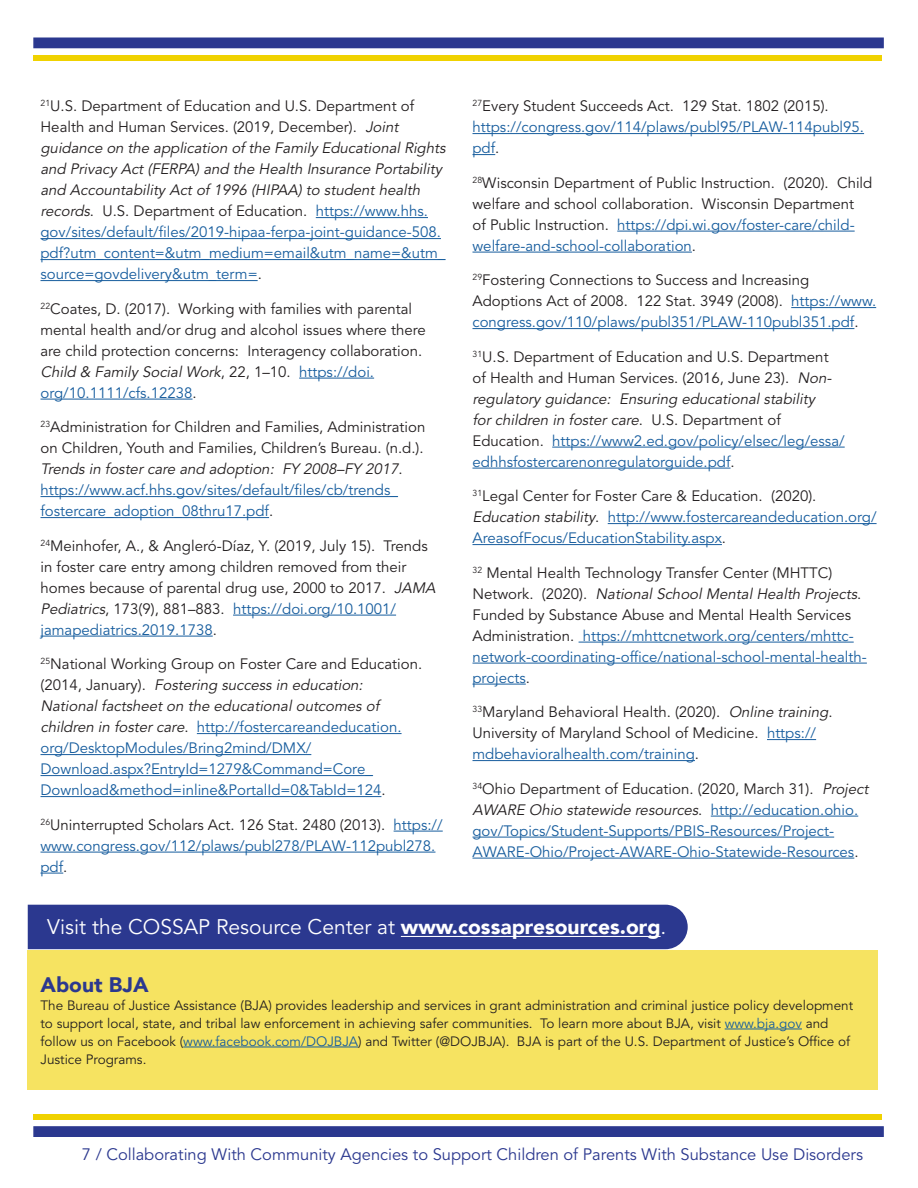
<style>
.page{position:relative;width:918px;height:1188px;background:#fff}
.page>*{position:absolute;margin:0;border:0;box-sizing:border-box;transform-origin:0 0}
.body_text{font:21px "Avenir LT Std";color:#fff}
.subhead_one{font:900 21px "Avenir LT";color:#2b388f}
.t1{font:16.5px "Avenir LT Std";color:#2b388f}
.body_text-2{font:15px/21px "Avenir LT Std";color:#231f20}
.body_text-3{font:15px/21px "Avenir LT Std";color:#175d9e}
.body_text-4{font:italic 15px/21px "Avenir LT Std";color:#231f20}
.body_text-5{font:13.5px/18px "Avenir LT Std";color:#231f20}
.s1{font-style:normal}
.s2{font-style:normal;color:#175d9e}
.s3{font-style:italic}
.s4{color:#175d9e}
.s5{color:#231f20}
.s6{font-style:italic;color:#231f20}
.s7{font-family:"Avenir LT";font-weight:900}
</style>
<div class="page">
<div style="left:33px;top:38px;width:851px;height:10px;background:#2b388f"></div>
<div style="left:33px;top:55px;width:849px;height:5px;background:#f0d200"></div>
<div style="left:33px;top:1126px;width:851px;height:11px;background:#2b388f;border:2px solid #2b388f"></div>
<div style="left:33px;top:1114px;width:849px;height:6px;background:#f0d200"></div>
<hr style="left:316px;top:217px;width:112px;height:1px;background:#175d9e">
<hr style="left:40px;top:238px;width:401px;height:1px;background:#175d9e">
<hr style="left:40px;top:259px;width:406px;height:1px;background:#175d9e">
<hr style="left:40px;top:280px;width:218px;height:1px;background:#175d9e">
<hr style="left:299px;top:378px;width:75px;height:1px;background:#175d9e">
<hr style="left:40px;top:399px;width:153px;height:1px;background:#175d9e">
<hr style="left:40px;top:496px;width:358px;height:1px;background:#175d9e">
<hr style="left:40px;top:517px;width:229px;height:1px;background:#175d9e">
<hr style="left:233px;top:615px;width:163px;height:1px;background:#175d9e">
<hr style="left:40px;top:636px;width:173px;height:1px;background:#175d9e">
<hr style="left:197px;top:733px;width:205px;height:1px;background:#175d9e">
<hr style="left:40px;top:754px;width:271px;height:1px;background:#175d9e">
<hr style="left:40px;top:775px;width:333px;height:1px;background:#175d9e">
<hr style="left:40px;top:796px;width:341px;height:1px;background:#175d9e">
<hr style="left:394px;top:831px;width:49px;height:1px;background:#175d9e">
<hr style="left:40px;top:852px;width:395px;height:1px;background:#175d9e">
<svg style="left:40px;top:873px;width:23px;height:1px"></svg>
<hr style="left:472px;top:133px;width:392px;height:1px;background:#175d9e">
<svg style="left:472px;top:154px;width:23px;height:1px"></svg>
<hr style="left:617px;top:231px;width:238px;height:1px;background:#175d9e">
<hr style="left:472px;top:252px;width:220px;height:1px;background:#175d9e">
<hr style="left:791px;top:307px;width:85px;height:1px;background:#175d9e">
<hr style="left:472px;top:328px;width:382px;height:1px;background:#175d9e">
<hr style="left:552px;top:447px;width:293px;height:1px;background:#175d9e">
<hr style="left:472px;top:468px;width:259px;height:1px;background:#175d9e">
<hr style="left:608px;top:523px;width:269px;height:1px;background:#175d9e">
<hr style="left:472px;top:544px;width:250px;height:1px;background:#175d9e">
<hr style="left:579px;top:642px;width:275px;height:1px;background:#175d9e">
<hr style="left:472px;top:663px;width:395px;height:1px;background:#175d9e">
<hr style="left:472px;top:684px;width:54px;height:1px;background:#175d9e">
<hr style="left:767px;top:739px;width:49px;height:1px;background:#175d9e">
<hr style="left:472px;top:760px;width:223px;height:1px;background:#175d9e">
<hr style="left:711px;top:816px;width:147px;height:1px;background:#175d9e">
<hr style="left:472px;top:837px;width:362px;height:1px;background:#175d9e">
<hr style="left:472px;top:858px;width:382px;height:1px;background:#175d9e">
<div style="left:27px;top:950px;width:851px;height:139px;background:#f6e361"></div>
<hr style="left:725px;top:1029px;width:77px;height:1px;background:#175d9e">
<hr style="left:183px;top:1047px;width:175px;height:1px;background:#175d9e">
<div style="left:28px;top:905px;width:660px;height:44px;background:#2b388f"></div>
<hr style="left:401px;top:936px;width:260px;height:1px;background:#fff">
<p class="body_text-4" style="left:40px;top:96px;width:410px"><sup>21</sup><span class="s1">U.S. Department of Education and U.S. Department of Health and Human Services. (2019, December).</span> Joint guidance on the application of the Family EducationalRights and Privacy Act (FERPA) and the Health Insurance Portability and Accountability Act of 1996 (HIPAA) to student health records<span class="s1">. U.S. Department of Education.</span> <span class="s2">https://www.hhs. gov/sites/default/files/2019-hipaa-ferpa-joint-guidance-508. pdf?utm_content=&amp;utm_medium=email&amp;utm_name=&amp;utm_ source=govdelivery&amp;utm_term=</span><span class="s1">.</span></p>
<p class="body_text-2" style="left:40px;top:298px;width:387px"><sup>22</sup>Coates, D. (2017). Working with families with parental mental health and/or drug and alcohol issues where there are child protection concerns: Interagency collaboration.<br><span class="s3">Child &amp; Family Social Work</span>, 2 2 , 1 – 1 0 . <span class="s4">h tt ps : //d o i . org/10.1111/cfs.12238</span>.</p>
<p class="body_text-2" style="left:40px;top:417px;width:386px"><sup>23</sup>Administration for Children and Families, Administration on Children, Youth and Families, Children’s Bureau. (n.d.).<br><span class="s3">Trends in foster care and adoption: FY 2008–FY 2017</span>. <span class="s4">https://www.acf.hhs.gov/sites/default/files/cb/trends_ fostercare_adoption_08thru17.pdf</span>.</p>
<p class="body_text-2" style="left:40px;top:535px;width:400px"><sup>24</sup>Meinhofer, A., &amp; Angleró-Díaz, Y. (2019, July 15). Trends in foster care entry among children removed from their homes because of parental drug use, 2000 to 2017. <span class="s3">JAMA Pediatrics</span>, 173(9), 881–883. <span class="s4">https://doi.org/10.1001/ jamapediatrics.2019.1738</span>.</p>
<p class="body_text-3" style="left:40px;top:654px;width:383px"><sup>25</sup><span class="s5">National Working Group on Foster Care and Education. ( 2 0 1 4 , J a n u a ry) .</span> <span class="s6">Fostering success in education:<br>National factsheet on the educational outcomes of children in foster care</span><span class="s5">.</span> http://fostercareandeducation. org/DesktopModules/Bring2mind/DMX/ Download.aspx?EntryId=1279&amp;Command=Core_ Download&amp;method=inline&amp;PortalId=0&amp;TabId=124<span class="s5">.</span></p>
<p class="body_text-3" style="left:40px;top:814px;width:404px"><sup>26</sup><span class="s5">Uninterrupted Scholars Act. 126 Stat. 2480 (2013).</span> https:// www.congress.gov/112/plaws/publ278/PLAW-112publ278. pdf<span class="s5">.</span></p>
<p class="body_text-3" style="left:472px;top:96px;width:393px"><sup>27</sup><span class="s5">Every Student Succeeds Act. 129 Stat. 1802 (2015). </span>https://congress.gov/114/plaws/publ95/PLAW-114publ95. pdf<span class="s5">.</span></p>
<p class="body_text-2" style="left:472px;top:172px;width:401px"><sup>28</sup>Wisconsin Department of Public Instruction. (2020). Child welfare and school collaboration. Wisconsin Department<br>of Public Instruction. <span class="s4">https://dpi.wi.gov/foster-care/child&shy;welfare-and-school-collaboration</span>.</p>
<p class="body_text-2" style="left:472px;top:270px;width:405px"><sup>29</sup>Fostering Connections to Success and Increasing<br>Adoptions Act of 2008. 122 Stat. 3949 (2008). <span class="s4">https://www. congress.gov/110/plaws/publ351/PLAW-110publ351.pdf</span>.</p>
<p class="body_text-2" style="left:472px;top:346px;width:374px"><sup>31</sup>U.S. Department of Education and U.S. Department of Health and Human Services. (2016, June 23). <span class="s3">Non&shy;regulatory guidance: Ensuring educational stability<br>for children in foster care</span>. U . S . D e p a rt m e n t of Education. <span class="s4">https://www2.ed.gov/policy/elsec/leg/essa/ edhhsfostercarenonregulatorguide.pdf</span>.</p>
<p class="body_text-3" style="left:472px;top:486px;width:406px"><sup>31</sup><span class="s5">Legal Center for Foster Care &amp; Education. (2020).<br></span><span class="s6">Education stability</span><span class="s5">.</span> http://www.fostercareandeducation.org/<br>AreasofFocus/EducationStability.aspx<span class="s5">.</span></p>
<p class="body_text-2" style="left:472px;top:562px;width:396px"><sup>32</sup> Mental Health Technology Transfer Center (MHTTC)<br>N e tw o r k . ( 2 0 2 0) . <span class="s3">National School Mental Health Projects</span>.<br>Funded by Substance Abuse and Mental Health Services Administration. <span class="s4">https://mhttcnetwork.org/centers/mhttc&shy;network-coordinating-office/national-school-mental-health&shy;projects</span>.</p>
<p class="body_text-2" style="left:472px;top:702px;width:362px"><sup>33</sup>Maryland Behavioral Health. (2020). <span class="s3">Online training</span>.<br>University of Maryland School of Medicine. <span class="s4">https:// mdbehavioralhealth.com/training</span>.</p>
<p class="body_text-3" style="left:472px;top:778px;width:401px"><sup>34</sup><span class="s5">Ohio Department of Education. (2020, March 31).</span> <span class="s6">Project AWARE Ohio statewide resources</span><span class="s5">.</span> h tt p : //e d u c a t i o n . o h i o . gov/Topics/Student-Supports/PBIS-Resources/Project-AWARE-Ohio/Project-AWARE-Ohio-Statewide-Resources<span class="s5">.</span></p>
<p class="body_text" style="left:47px;top:915px;width:621px">Visit the COSSAP Resource Center at <span class="s7">www.cossapresources.org</span>.</p>
<p class="subhead_one" style="left:40px;top:972px;width:110px">About BJA</p>
<p class="body_text-5" style="left:40px;top:996px;width:814px">The Bureau of Justice Assistance (BJA) provides leadership and services in grant administration and criminal justice policy development to support local, state, and tribal law enforcement in achieving safer communities. To learn more about BJA, visit <span class="s4">www.bja.gov</span> and follow us on Facebook (<span class="s4">www.facebook.com/DOJBJA</span>) and Twitter (@DOJBJA). BJA is part of the U.S. Department of Justice’s Office of Justice Programs.</p>
<p class="t1" style="left:82px;top:1145px;width:783px">7 / Collaborating With Community Agencies to Support Children of Parents With Substance Use Disorders</p>
</div>
